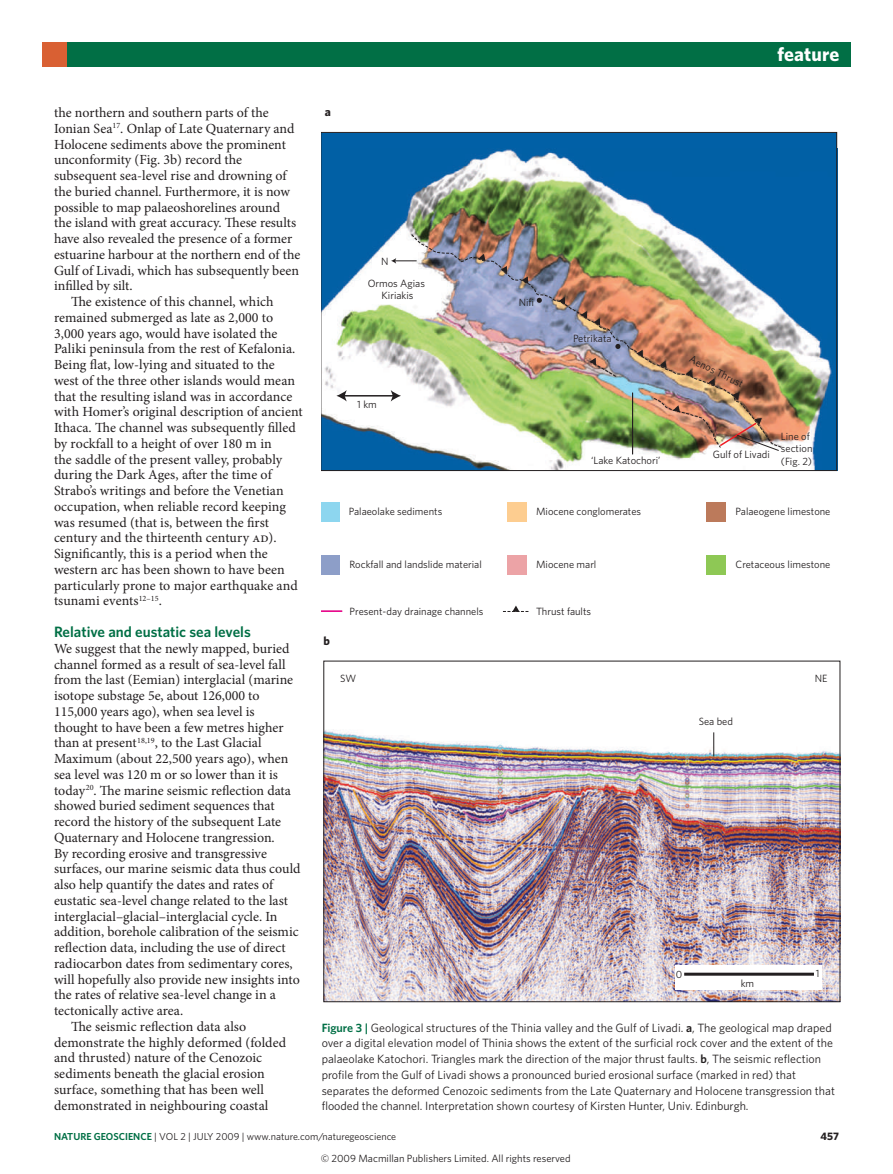
<style>
.page{position:relative;width:893px;height:1174px;background:#fff}
.page>*{position:absolute;margin:0;border:0;box-sizing:border-box;transform-origin:0 0}
.t1{font:700 19.5px "Whitney";letter-spacing:.01em;color:#fff}
.t2{font:600 15px "Whitney";letter-spacing:-.01em;color:#016f45}
.t3{font:13.95px "Minion Pro";color:#231f20}
.t4{font:12px/15.8px "Whitney";color:#231f20}
.t5{font:700 12px "Whitney";color:#231f20}
.t6{font:700 10.8px "Whitney";color:#231f20}
.t7{font:10.5px/12.6px "Whitney";color:#231f20;text-align:center}
.t8{font:10.2px "Whitney";color:#231f20}
.s1{font-weight:600;color:#016f45}
.s2{font-weight:600}
</style>
<div class="page">
<div style="left:43px;top:43px;width:807px;height:24px;background:#016f45"></div>
<div style="left:43px;top:43px;width:24px;height:24px;background:#d96033"></div>
<img style="left:323px;top:661px;width:515px;height:341px">
<svg style="left:322px;top:132px;width:515px;height:339px"></svg>
<img style="left:411px;top:234px;width:371px;height:214px">
<div style="left:322px;top:555px;width:18px;height:20px;background:#8d9ec8"></div>
<div style="left:706px;top:555px;width:20px;height:20px;background:#8ec855"></div>
<div style="left:706px;top:502px;width:20px;height:20px;background:#bc7a5b"></div>
<div style="left:507px;top:555px;width:20px;height:20px;background:#eca3a6"></div>
<div style="left:507px;top:502px;width:20px;height:20px;background:#fdcd90"></div>
<div style="left:322px;top:502px;width:18px;height:20px;background:#8dd6ef"></div>
<hr style="left:322px;top:610px;width:20px;height:2px;background:#ed028c">
<svg style="left:503px;top:605px;width:26px;height:7px"></svg>
<svg style="left:537px;top:298px;width:5px;height:5px"></svg>
<svg style="left:615px;top:344px;width:5px;height:5px"></svg>
<svg style="left:589px;top:358px;width:28px;height:20px"></svg>
<div style="left:675px;top:965px;width:147px;height:25px;background:#fff"></div>
<hr style="left:684px;top:972px;width:130px;height:3px;background:#231f20">
<svg style="left:713px;top:732px;width:1px;height:24px"></svg>
<img style="left:653px;top:392px;width:126px;height:59px">
<p class="t3" style="left:54px;top:103px;width:216px">the northern and southern parts of the</p>
<p class="t3" style="left:54px;top:119px;width:242px">Ionian Sea<sup>17</sup>. Onlap of Late Quaternary and</p>
<p class="t3" style="left:54px;top:135px;width:233px">Holocene sediments above the prominent</p>
<p class="t3" style="left:54px;top:150px;width:190px">unconformity (Fig. 3b) record the</p>
<p class="t3" style="left:54px;top:166px;width:234px">subsequent sea-level rise and drowning of</p>
<p class="t3" style="left:54px;top:182px;width:238px">the buried channel. Furthermore, it is now</p>
<p class="t3" style="left:54px;top:198px;width:228px">possible to map palaeoshorelines around</p>
<p class="t3" style="left:54px;top:213px;width:244px">the island with great accuracy. These results</p>
<p class="t3" style="left:54px;top:229px;width:240px">have also revealed the presence of a former</p>
<p class="t3" style="left:54px;top:245px;width:248px">estuarine harbour at the northern end of the</p>
<p class="t3" style="left:54px;top:261px;width:247px">Gulf of Livadi, which has subsequently been</p>
<p class="t3" style="left:54px;top:276px;width:80px">infilled by silt.</p>
<p class="t3" style="left:71px;top:292px;width:204px">The existence of this channel, which</p>
<p class="t3" style="left:54px;top:308px;width:221px">remained submerged as late as 2,000 to</p>
<p class="t3" style="left:54px;top:324px;width:225px">3,000 years ago, would have isolated the</p>
<p class="t3" style="left:54px;top:339px;width:243px">Paliki peninsula from the rest of Kefalonia.</p>
<p class="t3" style="left:54px;top:355px;width:222px">Being flat, low-lying and situated to the</p>
<p class="t3" style="left:54px;top:371px;width:243px">west of the three other islands would mean</p>
<p class="t3" style="left:54px;top:387px;width:240px">that the resulting island was in accordance</p>
<p class="t3" style="left:54px;top:402px;width:250px">with Homer’s original description of ancient</p>
<p class="t3" style="left:54px;top:418px;width:243px">Ithaca. The channel was subsequently filled</p>
<p class="t3" style="left:54px;top:434px;width:219px">by rockfall to a height of over 180 m in</p>
<p class="t3" style="left:54px;top:450px;width:230px">the saddle of the present valley, probably</p>
<p class="t3" style="left:54px;top:465px;width:219px">during the Dark Ages, after the time of</p>
<p class="t3" style="left:54px;top:481px;width:231px">Strabo’s writings and before the Venetian</p>
<p class="t3" style="left:54px;top:497px;width:233px">occupation, when reliable record keeping</p>
<p class="t3" style="left:54px;top:513px;width:217px">was resumed (that is, between the first</p>
<p class="t3" style="left:54px;top:528px;width:224px">century and the thirteenth century ad).</p>
<p class="t3" style="left:54px;top:544px;width:215px">Significantly, this is a period when the</p>
<p class="t3" style="left:54px;top:560px;width:232px">western arc has been shown to have been</p>
<p class="t3" style="left:54px;top:576px;width:245px">particularly prone to major earthquake and</p>
<p class="t3" style="left:54px;top:591px;width:109px">tsunami events<sup>12–15</sup>.</p>
<p class="t2" style="left:54px;top:622px;width:198px">relative and eustatic sea levels</p>
<p class="t3" style="left:54px;top:639px;width:237px">We suggest that the newly mapped, buried</p>
<p class="t3" style="left:54px;top:654px;width:233px">channel formed as a result of sea-level fall</p>
<p class="t3" style="left:54px;top:670px;width:241px">from the last (Eemian) interglacial (marine</p>
<p class="t3" style="left:54px;top:686px;width:207px">isotope substage 5e, about 126,000 to</p>
<p class="t3" style="left:54px;top:702px;width:202px">115,000 years ago), when sea level is</p>
<p class="t3" style="left:54px;top:717px;width:231px">thought to have been a few metres higher</p>
<p class="t3" style="left:54px;top:733px;width:209px">than at present<sup>18,19</sup>, to the Last Glacial</p>
<p class="t3" style="left:54px;top:749px;width:236px">Maximum (about 22,500 years ago), when</p>
<p class="t3" style="left:54px;top:765px;width:226px">sea level was 120 m or so lower than it is</p>
<p class="t3" style="left:54px;top:780px;width:239px">today<sup>20</sup>. The marine seismic reflection data</p>
<p class="t3" style="left:54px;top:796px;width:222px">showed buried sediment sequences that</p>
<p class="t3" style="left:54px;top:812px;width:229px">record the history of the subsequent Late</p>
<p class="t3" style="left:54px;top:828px;width:222px">Quaternary and Holocene trangression.</p>
<p class="t3" style="left:54px;top:843px;width:214px">By recording erosive and transgressive</p>
<p class="t3" style="left:54px;top:859px;width:248px">surfaces, our marine seismic data thus could</p>
<p class="t3" style="left:54px;top:875px;width:221px">also help quantify the dates and rates of</p>
<p class="t3" style="left:54px;top:891px;width:235px">eustatic sea-level change related to the last</p>
<p class="t3" style="left:54px;top:906px;width:225px">interglacial–glacial–interglacial cycle. In</p>
<p class="t3" style="left:54px;top:922px;width:246px">addition, borehole calibration of the seismic</p>
<p class="t3" style="left:54px;top:938px;width:233px">reflection data, including the use of direct</p>
<p class="t3" style="left:54px;top:954px;width:240px">radiocarbon dates from sedimentary cores,</p>
<p class="t3" style="left:54px;top:969px;width:247px">will hopefully also provide new insights into</p>
<p class="t3" style="left:54px;top:985px;width:223px">the rates of relative sea-level change in a</p>
<p class="t3" style="left:54px;top:1001px;width:131px">tectonically active area.</p>
<p class="t3" style="left:71px;top:1017px;width:177px">The seismic reflection data also</p>
<p class="t3" style="left:54px;top:1032px;width:234px">demonstrate the highly deformed (folded</p>
<p class="t3" style="left:54px;top:1048px;width:210px">and thrusted) nature of the Cenozoic</p>
<p class="t3" style="left:54px;top:1064px;width:212px">sediments beneath the glacial erosion</p>
<p class="t3" style="left:54px;top:1080px;width:211px">surface, something that has been well</p>
<p class="t3" style="left:54px;top:1095px;width:216px">demonstrated in neighbouring coastal</p>
<p class="t5" style="left:325px;top:104px;width:8px">a</p>
<h1 class="t1" style="left:777px;top:41px;width:64px">feature</h1>
<p class="t7" style="left:381px;top:255px;width:9px">N</p>
<p class="t7" style="left:368px;top:277px;width:59px">Ormos Agias<br>Kiriakis</p>
<p class="t7" style="left:357px;top:397px;width:21px">1 km</p>
<p class="t7" style="left:519px;top:295px;width:17px">Nifi</p>
<p class="t7" style="left:573px;top:332px;width:40px">Petrikata</p>
<p class="t7" style="left:591px;top:453px;width:71px">‘Lake Katochori’</p>
<p class="t7" style="left:349px;top:505px;width:95px">Palaeolake sediments</p>
<p class="t7" style="left:536px;top:505px;width:107px">Miocene conglomerates</p>
<p class="t7" style="left:693px;top:352px;width:60px;rotate:26deg">Aenos Thrust</p>
<p class="t7" style="left:713px;top:448px;width:59px">Gulf of Livadi</p>
<p class="t7" style="left:781px;top:429px;width:33px;text-align:left">Line of section (Fig. 2)</p>
<p class="t7" style="left:736px;top:505px;width:96px">Palaeogene limestone</p>
<p class="t7" style="left:350px;top:557px;width:134px">Rockfall and landslide material</p>
<p class="t7" style="left:736px;top:557px;width:96px">Cretaceous limestone</p>
<p class="t7" style="left:536px;top:557px;width:62px">Miocene marl</p>
<p class="t5" style="left:323px;top:633px;width:8px">b</p>
<p class="t7" style="left:350px;top:605px;width:135px">Present-day drainage channels</p>
<p class="t7" style="left:536px;top:605px;width:57px">Thrust faults</p>
<p class="t7" style="left:340px;top:671px;width:18px">SW</p>
<p class="t7" style="left:815px;top:671px;width:14px">NE</p>
<p class="t7" style="left:699px;top:715px;width:36px">Sea bed</p>
<p class="t7" style="left:676px;top:967px;width:8px">0</p>
<p class="t7" style="left:816px;top:967px;width:5px">1</p>
<p class="t7" style="left:741px;top:977px;width:15px">km</p>
<p class="t4" style="left:322px;top:1019px;width:515px"><span class="s1">Figure 3 |</span> Geological structures of the Thinia valley and the Gulf of Livadi. <span class="s2">a</span>, The geological map draped over a digital elevation model of Thinia shows the extent of the surficial rock cover and the extent of the palaeolake Katochori. Triangles mark the direction of the major thrust faults. <span class="s2">b</span>, The seismic reflection profile from the Gulf of Livadi shows a pronounced buried erosional surface (marked in red) that separates the deformed Cenozoic sediments from the Late Quaternary and Holocene transgression that flooded the channel. Interpretation shown courtesy of Kirsten Hunter, Univ. Edinburgh.</p>
<p class="t8" style="left:54px;top:1129px;width:344px"><span class="s1">nature geoscience</span> | VOL 2 | JULY 2009 | www.nature.com/naturegeoscience</p>
<p class="t6" style="left:821px;top:1129px;width:20px">457</p>
<p class="t7" style="left:321px;top:1152px;width:251px">© 2009 Macmillan Publishers Limited. All rights reserved</p>
</div>
